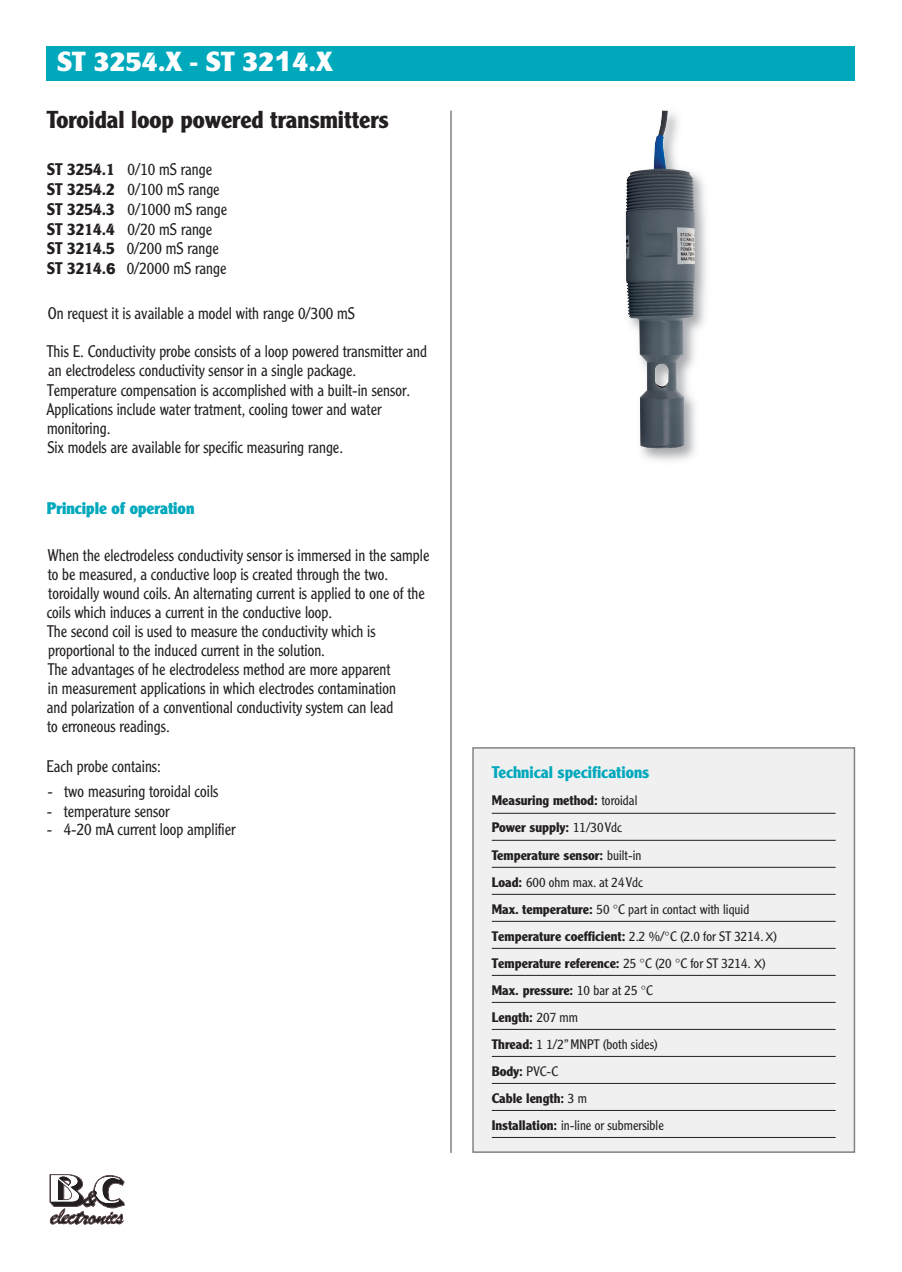
<style>
.page{position:relative;width:902px;height:1272px;background:#fff}
.page>*{position:absolute;margin:0;border:0;box-sizing:border-box;transform-origin:0 0}
.t1{font:900 27px "Clearface Gothic LH";color:#fff}
.t2{font:700 24px "Clearface Gothic LH";color:#231f20}
.t3{font:300 16.5px/18.9px "Clearface Gothic LH";color:#231f20;scale:.95 1}
.t4{font:700 16.5px "Clearface Gothic LH";color:#00a8bc}
.t5{font:900 16.5px "Clearface Gothic LH";color:#00a8bc;scale:.95 1}
.t6{font:700 16.5px "Clearface Gothic LH";color:#231f20;scale:.95 1}
.t7{font:300 13.5px/27px "Clearface Gothic LH";color:#231f20}
.s1{font-family:"Arial"}
.s2{font-weight:700}
.s3{font-family:"Arial";font-weight:900;font-size:15px}
.s4{font-family:"Arial";font-weight:400;font-size:12px}
</style>
<div class="page">
<svg style="left:50px;top:1174px;width:75px;height:50px"></svg>
<div style="left:47px;top:47px;width:808px;height:34px;background:#00a8bc"></div>
<img style="left:641px;top:110px;width:65px;height:351px">
<img style="left:625px;top:111px;width:70px;height:337px">
<hr style="left:450px;top:111px;width:1px;height:1041px;background:#828085">
<div style="left:473px;top:748px;width:380px;height:403px;background:#f0f0f1"></div>
<div style="left:472px;top:747px;width:383px;height:405px;border:2px solid #828085"></div>
<hr style="left:491px;top:813px;width:344px;height:1px;background:#231f20">
<hr style="left:491px;top:840px;width:344px;height:1px;background:#231f20">
<hr style="left:491px;top:867px;width:344px;height:1px;background:#231f20">
<hr style="left:491px;top:894px;width:344px;height:1px;background:#231f20">
<hr style="left:491px;top:921px;width:344px;height:1px;background:#231f20">
<hr style="left:491px;top:948px;width:344px;height:1px;background:#231f20">
<hr style="left:491px;top:975px;width:344px;height:1px;background:#231f20">
<hr style="left:491px;top:1002px;width:344px;height:1px;background:#231f20">
<hr style="left:491px;top:1029px;width:344px;height:1px;background:#231f20">
<hr style="left:491px;top:1056px;width:344px;height:1px;background:#231f20">
<hr style="left:491px;top:1083px;width:344px;height:1px;background:#231f20">
<hr style="left:491px;top:1110px;width:344px;height:1px;background:#231f20">
<hr style="left:491px;top:1137px;width:344px;height:1px;background:#231f20">
<h1 class="t1" style="left:57px;top:51px;width:277px">ST 3254.X - ST 32<span class="s1">1</span>4.X</h1>
<h2 class="t2" style="left:47px;top:111px;width:343px">Toroidal loop powered transmitters</h2>
<p class="t3" style="left:47px;top:161px;width:191px;line-height:19.8px"><span class="s2">ST 3254.1</span> 0/10 mS range<br><span class="s2">ST 3254.2</span> 0/100 mS range<br><span class="s2">ST 3254.3</span> 0/1000 mS range<br><span class="s2">ST 3214.4</span> 0/20 mS range</p>
<p class="t3" style="left:127px;top:240px;width:106px;line-height:19.8px;text-indent:-80px"><span class="s2">ST 3214.5</span> 0/200 mS range<br>0/2000 mS range</p>
<p class="t6" style="left:47px;top:262px;width:74px">ST 3214.<span class="s3">6</span></p>
<p class="t3" style="left:48px;top:305px;width:325px">On request it is available a model with range 0/300 mS</p>
<p class="t3" style="left:47px;top:343px;width:402px">This E. Conductivity probe consists of a loop powered transmitter and an electrodeless conductivity sensor in a single package.<br>Temperature compensation is accomplished with a built-in sensor.<br>Applications include water tratment, cooling tower and water monitoring.<br>Six models are available for specific measuring range.</p>
<p class="t5" style="left:47px;top:502px;width:157px">Principle of operation</p>
<p class="t3" style="left:47px;top:547px;width:404px">When the electrodeless conductivity sensor is immersed in the sample to be measured, a conductive loop is created through the two. toroidally wound coils. An alternating current is applied to one of the coils which induces a current in the conductive loop.<br>The second coil is used to measure the conductivity which is proportional to the induced current in the solution.<br>The advantages of he electrodeless method are more apparent<br>in measurement applications in which electrodes contamination<br>and polarization of a conventional conductivity system can lead<br>to erroneous readings.</p>
<p class="t3" style="left:46px;top:758px;width:122px">Each probe contains:</p>
<p class="t3" style="left:47px;top:783px;width:181px">- two measuring toroidal coils</p>
<p class="t3" style="left:47px;top:821px;width:200px">- 4-20 mA current loop amplifier</p>
<p class="t3" style="left:47px;top:802px;width:130px">- temperature sensor</p>
<p class="t4" style="left:491px;top:766px;width:159px">Technical specifications</p>
<p class="t7" style="left:491px;top:788px;width:287px"><span class="s2">Measuring method:</span> toroidal<br><span class="s2">Power supply:</span> 11/30 Vdc<br><span class="s2">Temperature sensor:</span> built-in<br><span class="s2">Load:</span> 600 ohm max. at 24 Vdc<br><span class="s2">Max. temperature:</span> 50 °C part in contact with liquid<br><span class="s2">Temperature coefficient:</span> 2.2 %/°C (2.0 for ST 3214.<span class="s4">X</span>)<br><span class="s2">Temperature reference:</span> 25 °C (20 °C for ST 3214. <span class="s4">X</span>)<br><span class="s2">Max. pressure:</span> 10 bar at 25 °C<br><span class="s2">Length:</span> 207 mm<br><span class="s2">Thread:</span> 1 1/2” MNPT (both sides)<br><span class="s2">Body:</span> PVC-C<br><span class="s2">Cable length:</span> 3 m<br><span class="s2">Installation:</span> in-line or submersible</p>
</div>
